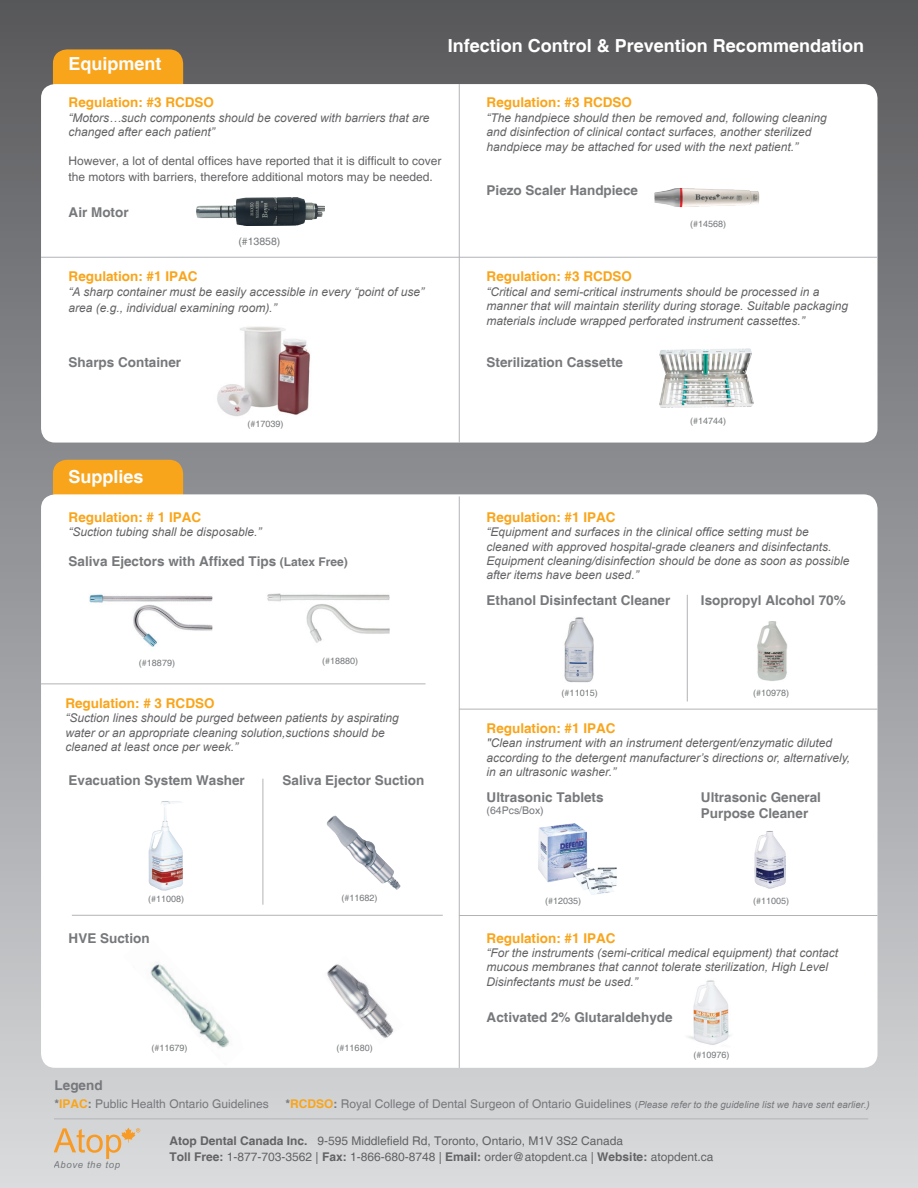
<style>
.page{position:relative;width:918px;height:1188px;background:#fff}
.page>*{position:absolute;margin:0;border:0;box-sizing:border-box;transform-origin:0 0}
.t1{font:700 18px "Helvetica";color:#fff}
.t2{font:700 18px "Helvetica";color:#fbfdfe}
.t3{font:700 13.5px/16.2px "Helvetica";color:#76787b}
.t4{font:700 13.5px "Helvetica";color:#f9a51b}
.t5{font:italic 12px/14.4px "Arial";color:#636366}
.t6{font:12px/16.2px "Helvetica";color:#636366}
.t7{font:12px "Helvetica";color:#76787b}
.t8{font:10.5px "Helvetica";color:#76787b}
.t9{font:italic 9.75px "Arial";color:#76787b}
.t10{font:italic 9.6px "Arial";letter-spacing:.065em;color:#76787b}
.t11{font:9px "Helvetica";color:#76787b}
.s1{font-size:12px}
.s2{font-weight:700}
.s3{font-weight:700;color:#f9a51b}
.s4{font-family:"Helvetica";font-weight:700;font-style:normal;font-size:12px}
.s5{font-family:"Helvetica";font-weight:700;font-style:normal;font-size:12px;color:#f9a51b}
.s6{font-family:"Helvetica";font-style:normal;font-size:12px}
.s7{font-family:"Helvetica";font-style:normal}
</style>
<div class="page">
<div style="left:0;top:0;width:918px;height:1188px;background:linear-gradient(to bottom,#57595c,#d9dbdd)"></div>
<div style="left:53px;top:49px;width:130px;height:69px;background:#f9a51b;border-radius:14px"></div>
<div style="left:53px;top:460px;width:130px;height:68px;background:#f9a51b;border-radius:14px"></div>
<div style="left:41px;top:84px;width:837px;height:359px;background:#fff;border-radius:14px"></div>
<div style="left:41px;top:494px;width:837px;height:574px;background:#fff;border-radius:14px"></div>
<img style="left:196px;top:198px;width:128px;height:28px">
<img style="left:217px;top:326px;width:93px;height:91px">
<img style="left:660px;top:349px;width:93px;height:59px">
<img style="left:654px;top:188px;width:106px;height:20px">
<img style="left:89px;top:594px;width:124px;height:53px">
<img style="left:267px;top:593px;width:123px;height:50px">
<img style="left:148px;top:801px;width:35px;height:90px">
<img style="left:326px;top:815px;width:75px;height:75px">
<img style="left:327px;top:964px;width:67px;height:74px">
<img style="left:150px;top:964px;width:80px;height:84px">
<img style="left:564px;top:617px;width:30px;height:66px">
<img style="left:757px;top:621px;width:30px;height:60px">
<img style="left:538px;top:823px;width:79px;height:72px">
<img style="left:754px;top:831px;width:32px;height:58px">
<img style="left:687px;top:980px;width:44px;height:65px">
<hr style="left:459px;top:84px;width:1px;height:359px;background:#b2b3b7">
<hr style="left:459px;top:496px;width:1px;height:572px;background:#b2b3b7">
<hr style="left:263px;top:779px;width:1px;height:126px;background:#b2b3b7">
<hr style="left:687px;top:595px;width:1px;height:106px;background:#b2b3b7">
<hr style="left:41px;top:257px;width:837px;height:1px;background:#b2b3b7">
<hr style="left:459px;top:709px;width:419px;height:1px;background:#b2b3b7">
<hr style="left:41px;top:684px;width:385px;height:1px;background:#b2b3b7">
<hr style="left:72px;top:915px;width:371px;height:1px;background:#b2b3b7">
<hr style="left:459px;top:915px;width:419px;height:1px;background:#b2b3b7">
<svg style="left:55px;top:1128px;width:85px;height:31px;background:#dec8ac"></svg>
<hr style="left:54px;top:1119px;width:814px;height:1px;background:#b2b3b7">
<h1 class="t2" style="left:69px;top:53px;width:95px">Equipment</h1>
<h1 class="t1" style="left:448px;top:35px;width:418px">Infection Control &amp; Prevention Recommendation</h1>
<p class="t4" style="left:69px;top:94px;width:147px">Regulation: #3 RCDSO</p>
<p class="t5" style="left:69px;top:111px;width:362px">“Motors…such components should be covered with barriers that are changed after each patient”</p>
<p class="t6" style="left:69px;top:153px;width:374px">However, a lot of dental offices have reported that it is difficult to cover the motors with barriers, therefore additional motors may be needed.</p>
<p class="t3" style="left:69px;top:205px;width:61px">Air Motor</p>
<p class="t8" style="left:238px;top:235px;width:44px">(#13858)</p>
<p class="t4" style="left:69px;top:268px;width:131px">Regulation: #1 IPAC</p>
<p class="t5" style="left:69px;top:284px;width:357px;line-height:16.2px">“A sharp container must be easily accessible in every “point of use” area (e.g., individual examining room).”</p>
<p class="t3" style="left:69px;top:355px;width:114px">Sharps Container</p>
<h1 class="t2" style="left:69px;top:466px;width:77px">Supplies</h1>
<p class="t11" style="left:248px;top:419px;width:38px">(#17039)</p>
<p class="t4" style="left:69px;top:509px;width:134px">Regulation: # 1 IPAC</p>
<p class="t5" style="left:69px;top:525px;width:194px">“Suction tubing shall be disposable.”</p>
<p class="t3" style="left:69px;top:553px;width:281px">Saliva Ejectors with Affixed Tips <span class="s1">(Latex Free)</span></p>
<p class="t11" style="left:139px;top:658px;width:38px">(#18879)</p>
<p class="t11" style="left:322px;top:655px;width:38px">(#18880)</p>
<p class="t4" style="left:65px;top:695px;width:151px">Regulation: # 3 RCDSO</p>
<p class="t5" style="left:65px;top:711px;width:335px">“Suction lines should be purged between patients by aspirating water or an appropriate cleaning solution,suctions should be cleaned at least once per week.”</p>
<p class="t3" style="left:69px;top:773px;width:178px">Evacuation System Washer</p>
<p class="t3" style="left:282px;top:773px;width:143px">Saliva Ejector Suction</p>
<p class="t11" style="left:148px;top:894px;width:38px">(#11008)</p>
<p class="t11" style="left:342px;top:893px;width:38px">(#11682)</p>
<p class="t3" style="left:69px;top:930px;width:83px">HVE Suction</p>
<p class="t11" style="left:152px;top:1042px;width:38px">(#11679)</p>
<p class="t11" style="left:337px;top:1042px;width:38px">(#11680)</p>
<p class="t4" style="left:487px;top:94px;width:147px">Regulation: #3 RCDSO</p>
<p class="t5" style="left:487px;top:111px;width:342px">“The handpiece should then be removed and, following cleaning and disinfection of clinical contact surfaces, another sterilized handpiece may be attached for used with the next patient.”</p>
<p class="t3" style="left:487px;top:183px;width:153px">Piezo Scaler Handpiece</p>
<p class="t11" style="left:690px;top:219px;width:38px">(#14568)</p>
<p class="t4" style="left:487px;top:268px;width:147px">Regulation: #3 RCDSO</p>
<p class="t5" style="left:487px;top:285px;width:363px">“Critical and semi-critical instruments should be processed in a manner that will maintain sterility during storage. Suitable packaging materials include wrapped perforated instrument cassettes.”</p>
<p class="t3" style="left:487px;top:355px;width:138px">Sterilization Cassette</p>
<p class="t11" style="left:690px;top:416px;width:38px">(#14744)</p>
<p class="t4" style="left:487px;top:509px;width:131px">Regulation: #1 IPAC</p>
<p class="t5" style="left:487px;top:525px;width:364px">“Equipment and surfaces in the clinical office setting must be cleaned with approved hospital-grade cleaners and disinfectants.<br>Equipment cleaning/disinfection should be done as soon as possible after items have been used.”</p>
<p class="t3" style="left:487px;top:592px;width:185px">Ethanol Disinfectant Cleaner</p>
<p class="t3" style="left:701px;top:592px;width:146px">Isopropyl Alcohol 70%</p>
<p class="t11" style="left:562px;top:687px;width:38px">(#11015)</p>
<p class="t11" style="left:753px;top:687px;width:38px">(#10978)</p>
<p class="t4" style="left:487px;top:720px;width:131px">Regulation: #1 IPAC</p>
<p class="t5" style="left:487px;top:736px;width:365px">"Clean instrument with an instrument detergent/enzymatic diluted according to the detergent manufacturer’s directions or, alternatively, in an ultrasonic washer.”</p>
<p class="t3" style="left:487px;top:789px;width:119px">Ultrasonic Tablets</p>
<p class="t8" style="left:487px;top:804px;width:59px">(64Pcs/Box)</p>
<p class="t3" style="left:701px;top:789px;width:122px">Ultrasonic General<br>Purpose Cleaner</p>
<p class="t11" style="left:545px;top:896px;width:38px">(#12035)</p>
<p class="t11" style="left:753px;top:896px;width:38px">(#11005)</p>
<p class="t4" style="left:487px;top:930px;width:131px">Regulation: #1 IPAC</p>
<p class="t5" style="left:487px;top:946px;width:353px">“For the instruments (semi-critical medical equipment) that contact mucous membranes that cannot tolerate sterilization, High Level<br>Disinfectants must be used.”</p>
<p class="t3" style="left:487px;top:1010px;width:188px">Activated 2% Glutaraldehyde</p>
<p class="t11" style="left:693px;top:1050px;width:38px">(#10976)</p>
<p class="t3" style="left:55px;top:1078px;width:50px">Legend</p>
<p class="t7" style="left:55px;top:1097px;width:216px"><span class="s2">*</span><span class="s3">IPAC</span><span class="s2">:</span> Public Health Ontario Guidelines</p>
<p class="t9" style="left:285px;top:1099px;width:586px"><span class="s4">*</span><span class="s5">RCDSO</span><span class="s4">:</span> <span class="s6">Royal College of Dental Surgeon of Ontario Guidelines</span> <span class="s7">(</span>Please refer to the guideline list we have sent earlier.)</p>
<p class="t10" style="left:53px;top:1159px;width:68px">Above the top</p>
<p class="t6" style="left:170px;top:1133px;width:545px"><span class="s2">Atop Dental Canada Inc.</span> 9-595 Middlefield Rd, Toronto, Ontario, M1V 3S2 Canada<br><span class="s2">Toll Free:</span> 1-877-703-3562 | <span class="s2">Fax:</span> 1-866-680-8748 | <span class="s2">Email:</span> order@atopdent.ca | <span class="s2">Website:</span> atopdent.ca</p>
</div>
